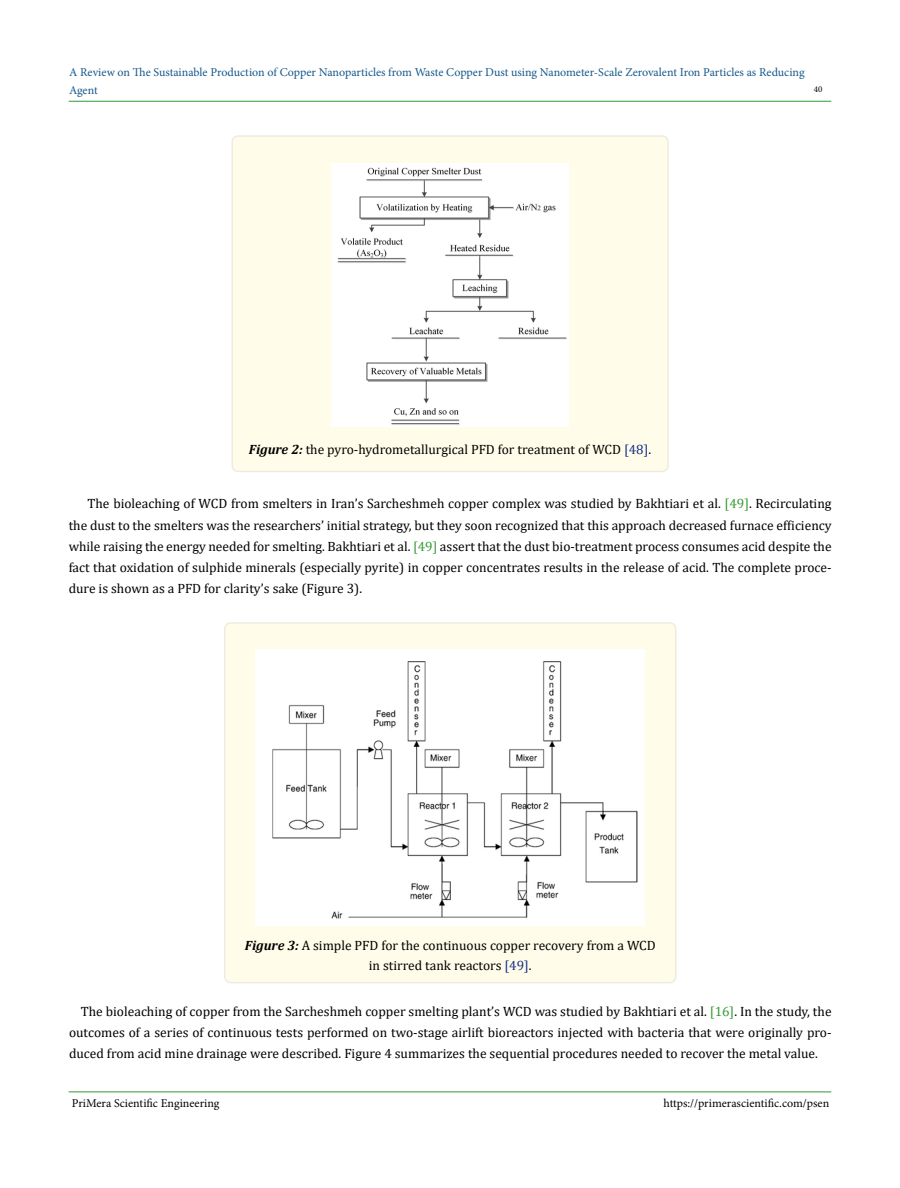
<style>
.page{position:relative;width:900px;height:1188px;background:#fff}
.page>*{position:absolute;margin:0;border:0;box-sizing:border-box;transform-origin:0 0}
.t1{font:13.5px/21px "Cambria";color:#000;text-align:justify}
.t2{font:12px/18px "Minion Pro";letter-spacing:-.005em;color:#15588c}
.t3{font:12px "Minion Pro";color:#000}
.t4{font:9px "Minion Pro";color:#000}
.s1{font-weight:700;font-style:italic}
.s2{color:#152c8c}
.s3{color:#393}
</style>
<div class="page">
<hr style="left:69px;top:1092px;width:762px;height:1px;background:#393">
<hr style="left:69px;top:101px;width:762px;height:1px;background:#393">
<div style="left:232px;top:136px;width:436px;height:335px;background:#fffde9;border-radius:6px"></div>
<div style="left:231px;top:135px;width:438px;height:337px;border:2px solid #eeece1;border-radius:6px"></div>
<img style="left:332px;top:163px;width:236px;height:264px">
<div style="left:225px;top:623px;width:451px;height:360px;background:#fffde9;border-radius:6px"></div>
<div style="left:224px;top:622px;width:452px;height:361px;border:2px solid #eeece1;border-radius:6px"></div>
<img style="left:256px;top:650px;width:389px;height:275px">
<p class="t2" style="left:69px;top:63px;width:737px">A Review on The Sustainable Production of Copper Nanoparticles from Waste Copper Dust using Nanometer-Scale Zerovalent Iron Particles as Reducing<br>Agent</p>
<p class="t4" style="left:814px;top:83px;width:10px">40</p>
<p class="t1" style="left:249px;top:439px;width:404px"><span class="s1">Figure 2:</span> the pyro-hydrometallurgical PFD for treatment of WCD <span class="s2">[48]</span>.</p>
<p class="t1" style="left:69px;top:493px;width:764px;text-indent:19px">The bioleaching of WCD from smelters in Iran’s Sarcheshmeh copper complex was studied by Bakhtiari et al. <span class="s3">[49]</span>. Recirculating the dust to the smelters was the researchers’ initial strategy, but they soon recognized that this approach decreased furnace efficiency while raising the energy needed for smelting. Bakhtiari et al. <span class="s3">[49]</span> assert that the dust bio-treatment process consumes acid despite the fact that oxidation of sulphide minerals (especially pyrite) in copper concentrates results in the release of acid. The complete proce&shy;dure is shown as a PFD for clarity’s sake (Figure 3).</p>
<p class="t1" style="left:245px;top:935px;width:412px;line-height:20.2px;text-align:center"><span class="s1">Figure 3:</span> A simple PFD for the continuous copper recovery from a WCD in stirred tank reactors <span class="s2">[49]</span>.</p>
<p class="t1" style="left:69px;top:1001px;width:764px;text-indent:12px">The bioleaching of copper from the Sarcheshmeh copper smelting plant’s WCD was studied by Bakhtiari et al. <span class="s3">[16]</span>. In the study, the outcomes of a series of continuous tests performed on two-stage airlift bioreactors injected with bacteria that were originally pro&shy;duced from acid mine drainage were described. Figure 4 summarizes the sequential procedures needed to recover the metal value.</p>
<p class="t3" style="left:72px;top:1095px;width:149px">PriMera Scientific Engineering</p>
<p class="t3" style="left:664px;top:1095px;width:167px">https://primerascientific.com/psen</p>
</div>
